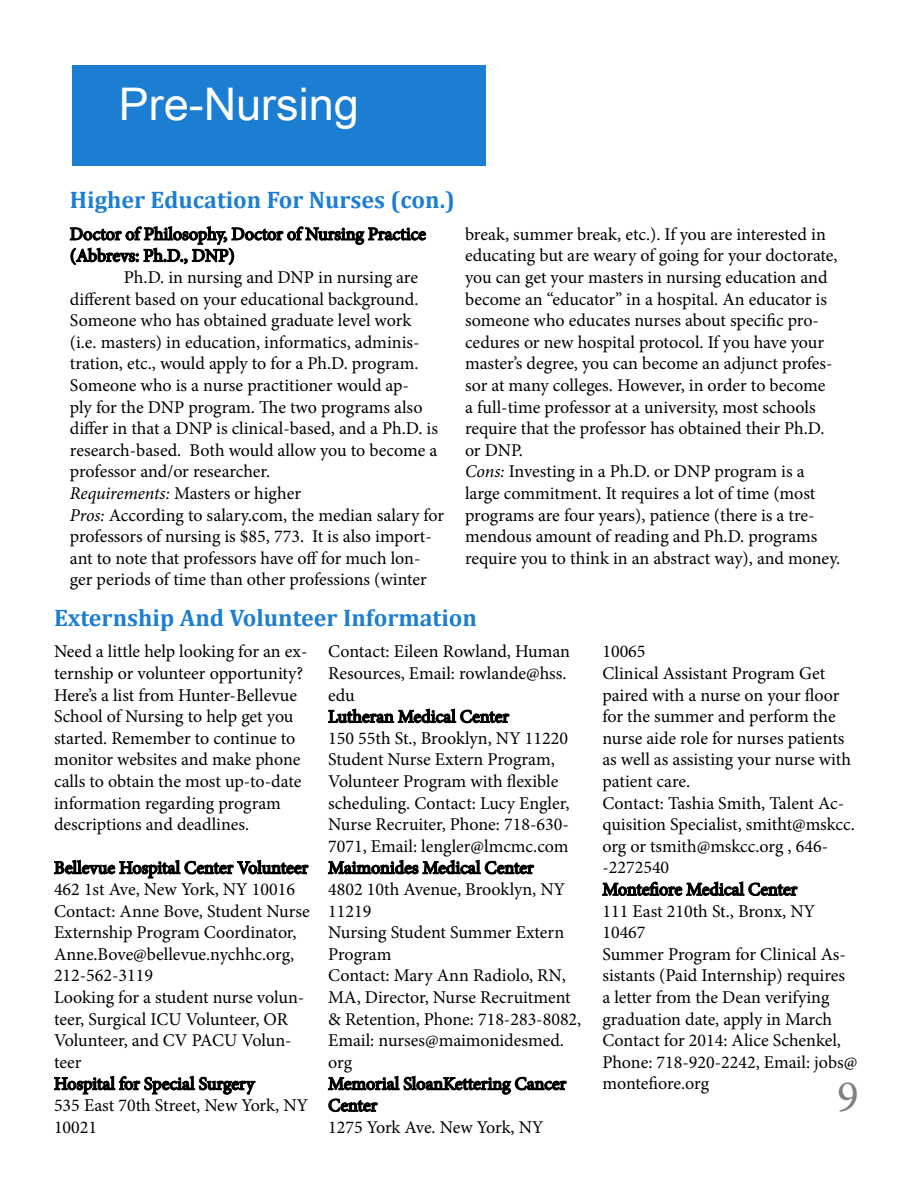
<style>
.page{position:relative;width:918px;height:1188px;background:#fff}
.page>*{position:absolute;margin:0;border:0;box-sizing:border-box;transform-origin:0 0}
.t1{font:45px "Arial Unicode MS";color:#fff}
.t2{font:45px "Minion Pro";color:#7e8083}
.t3{font:700 24px "Cambria";color:#1c7ed3}
.t4{font:18px/21.6px "Minion Pro";letter-spacing:-.005em;color:#000}
.s1{font-style:italic}
</style>
<div class="page">
<div style="left:72px;top:65px;width:414px;height:101px;background:#1c7ed3"></div>
<svg style="left:69px;top:226px;width:358px;height:40px"></svg>
<svg style="left:53px;top:859px;width:256px;height:20px"></svg>
<svg style="left:53px;top:1075px;width:203px;height:20px"></svg>
<svg style="left:327px;top:708px;width:240px;height:405px"></svg>
<svg style="left:602px;top:881px;width:196px;height:16px"></svg>
<h1 class="t1" style="left:119px;top:72px;width:242px">Pre-Nursing</h1>
<h2 class="t3" style="left:70px;top:183px;width:387px">Higher Education For Nurses (con.)</h2>
<p class="t4" style="left:70px;top:266px;width:376px;text-indent:54px">Ph.D. in nursing and DNP in nursing are different based on your educational background.<br>Someone who has obtained graduate level work<br>(i.e. masters) in education, informatics, adminis&shy;tration, etc., would apply to for a Ph.D. program.<br>Someone who is a nurse practitioner would ap-<br>ply for the DNP program. The two programs also differ in that a DNP is clinical-based, and a Ph.D. is research-based. Both would allow you to become a professor and/or researcher.<br><span class="s1">Requirements:</span> Masters or higher<br><span class="s1">Pros:</span> According to salary.com, the median salary for professors of nursing is $85, 773. It is also import&shy;ant to note that professors have off for much lon&shy;ger periods of time than other professions (winter</p>
<p class="t4" style="left:465px;top:223px;width:377px">break, summer break, etc.). If you are interested in educating but are weary of going for your doctorate, you can get your masters in nursing education and become an “educator” in a hospital. An educator is someone who educates nurses about specific pro&shy;cedures or new hospital protocol. If you have your master’s degree, you can become an adjunct profes&shy;sor at many colleges. However, in order to become<br>a full-time professor at a university, most schools require that the professor has obtained their Ph.D. or DNP.<br><span class="s1">Cons:</span> Investing in a Ph.D. or DNP program is a large commitment. It requires a lot of time (most programs are four years), patience (there is a tre&shy;mendous amount of reading and Ph.D. programs require you to think in an abstract way), and money.</p>
<h2 class="t3" style="left:54px;top:600px;width:425px">Externship And Volunteer Information</h2>
<p class="t4" style="left:54px;top:641px;width:255px">Need a little help looking for an ex&shy;ternship or volunteer opportunity?<br>Here’s a list from Hunter-Bellevue School of Nursing to help get you started. Remember to continue to monitor websites and make phone calls to obtain the most up-to-date information regarding program descriptions and deadlines.</p>
<p class="t4" style="left:54px;top:879px;width:257px">462 1st Ave, New York, NY 10016<br>Contact: Anne Bove, Student Nurse<br>Externship Program Coordinator,<br>Anne.Bove@bellevue.nychhc.org,<br>212-562-3119<br>Looking for a student nurse volun&shy;teer, Surgical ICU Volunteer, OR<br>Volunteer, and CV PACU Volun&shy;teer</p>
<p class="t4" style="left:54px;top:1095px;width:256px">535 East 70th Street, New York, NY<br>10021</p>
<p class="t4" style="left:328px;top:641px;width:243px">Contact: Eileen Rowland, Human<br>Resources, Email: rowlande@hss. edu</p>
<p class="t4" style="left:328px;top:727px;width:255px">150 55th St., Brooklyn, NY 11220<br>Student Nurse Extern Program,<br>Volunteer Program with flexible scheduling. Contact: Lucy Engler,<br>Nurse Recruiter, Phone: 718-630-<br>7071, Email: lengler@lmcmc.com<br>Maimonides Medical Center<br>4802 10th Avenue, Brooklyn, NY<br>11219<br>Nursing Student Summer Extern<br>Program<br>Contact: Mary Ann Radiolo, RN,<br>MA, Director, Nurse Recruitment &amp; Retention, Phone: 718-283-8082,<br>Email: nurses@maimonidesmed. org<br>Memorial SloanKettering Cancer</p>
<p class="t4" style="left:328px;top:1116px;width:217px">1275 York Ave. New York, NY</p>
<p class="t4" style="left:602px;top:641px;width:254px">10065<br>Clinical Assistant Program Get paired with a nurse on your floor for the summer and perform the nurse aide role for nurses patients as well as assisting your nurse with patient care.<br>Contact: Tashia Smith, Talent Ac&shy;quisition Specialist, smitht@mskcc. org or tsmith@mskcc.org , 646- -2272540</p>
<p class="t4" style="left:602px;top:900px;width:256px">111 East 210th St., Bronx, NY<br>10467<br>Summer Program for Clinical As&shy;sistants (Paid Internship) requires a letter from the Dean verifying graduation date, apply in March<br>Contact for 2014: Alice Schenkel,<br>Phone: 718-920-2242, Email: jobs@ montefiore.org</p>
<h1 class="t2" style="left:837px;top:1066px;width:23px">9</h1>
</div>
